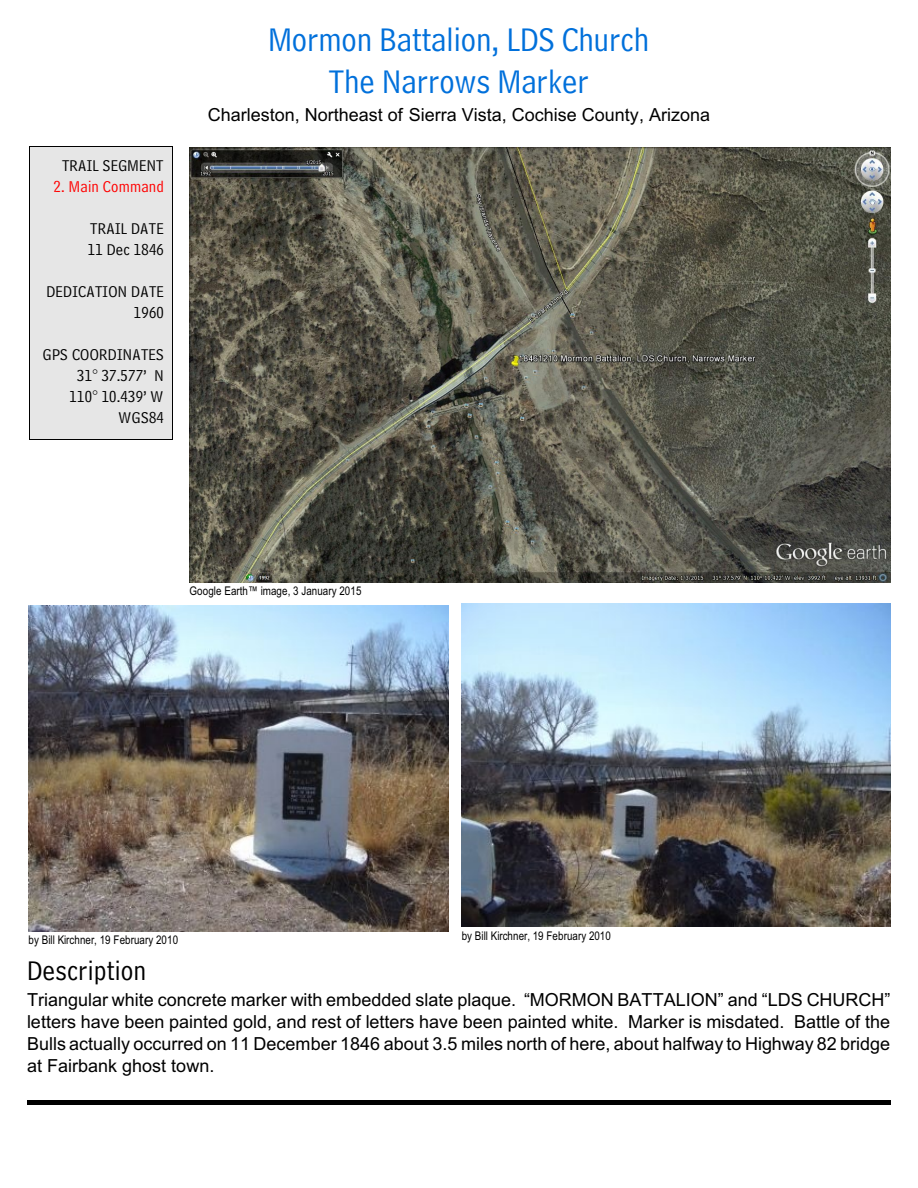
<style>
.page{position:relative;width:918px;height:1188px;background:#fff}
.page>*{position:absolute;margin:0;border:0;box-sizing:border-box;transform-origin:0 0}
.t1{font:34.5px/42.6px "Bell Centennial BT Address";color:#0070db;text-align:center}
.t2{font:28.5px "Bell Centennial BT Address";letter-spacing:.005em;color:#000}
.t3{font:18px/22.2px "Arial";color:#000;text-align:justify}
.t4{font:16.5px/21px "Bell Centennial BT Address";letter-spacing:.015em;color:#000;text-align:right}
.t5{font:16.5px "Bell Centennial BT Address";letter-spacing:.015em;color:#f00}
.t6{font:12px "Arial Narrow";letter-spacing:.005em;color:#000}
</style>
<div class="page">
<img style="left:190px;top:148px;width:701px;height:434px">
<div style="left:30px;top:146px;width:143px;height:294px;background:#e6e6e6"></div>
<img style="left:462px;top:604px;width:429px;height:323px">
<img style="left:29px;top:606px;width:420px;height:325px">
<hr style="left:27px;top:1100px;width:864px;height:4px;background:#000">
<p class="t4" style="left:62px;top:156px;width:103px">TRAIL SEGMENT</p>
<p class="t5" style="left:54px;top:179px;width:112px">2. Main Command</p>
<p class="t4" style="left:88px;top:219px;width:78px;text-align:left">TRAIL DATE<br>11 Dec 1846</p>
<p class="t4" style="left:46px;top:282px;width:119px">DEDICATION DATE<br>1960</p>
<p class="t4" style="left:43px;top:345px;width:123px">GPS COORDINATES<br>31° 37.577’ N<br>110° 10.439’ W<br>WGS84</p>
<h1 class="t1" style="left:268px;top:20px;width:382px">Mormon Battalion, LDS Church<br>The Narrows Marker</h1>
<p class="t3" style="left:208px;top:105px;width:504px">Charleston, Northeast of Sierra Vista, Cochise County, Arizona</p>
<p class="t6" style="left:190px;top:586px;width:173px">Google Earth™ image, 3 January 2015</p>
<p class="t6" style="left:29px;top:935px;width:151px">by Bill Kirchner, 19 February 2010</p>
<p class="t6" style="left:462px;top:931px;width:151px">by Bill Kirchner, 19 February 2010</p>
<h2 class="t2" style="left:27px;top:959px;width:121px">Description</h2>
<p class="t3" style="left:27px;top:990px;width:865px">Triangular white concrete marker with embedded slate plaque. “MORMON BATTALION” and “LDS CHURCH” letters have been painted gold, and rest of letters have been painted white. Marker is misdated. Battle of the Bulls actually occurred on 11 December 1846 about 3.5 miles north of here, about halfway to Highway 82 bridge at Fairbank ghost town.</p>
</div>
